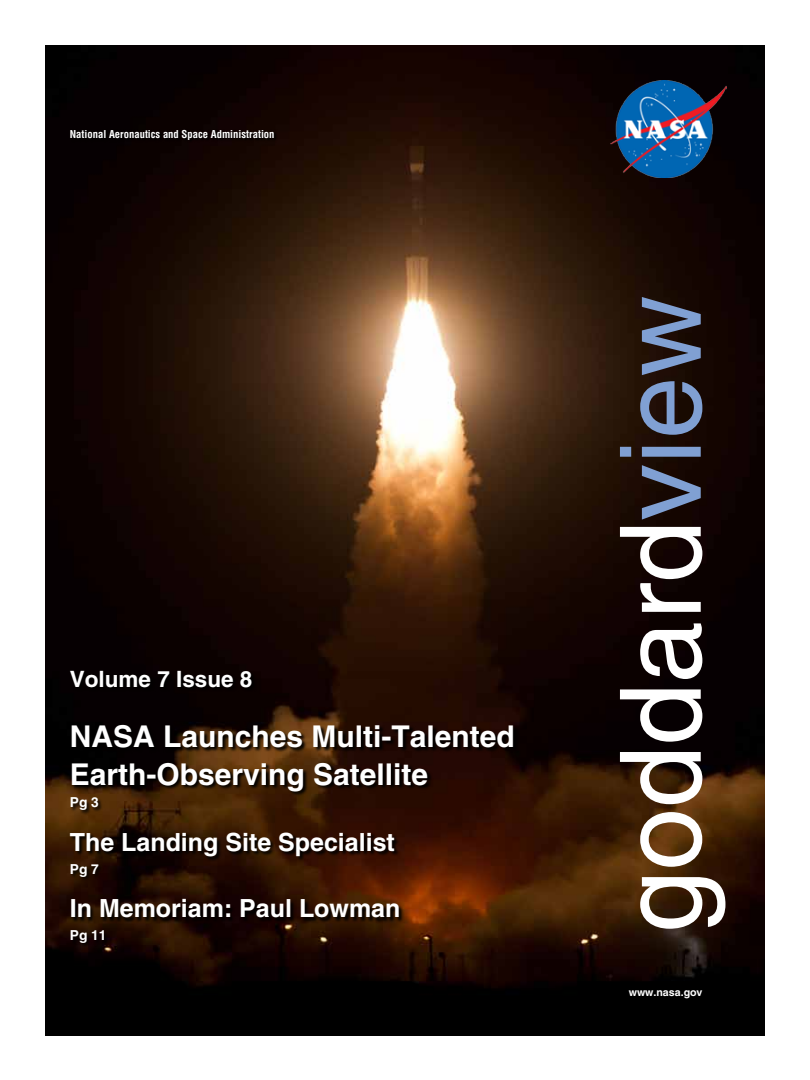
<style>
.page{position:relative;width:810px;height:1080px;background:#fff}
.page>*{position:absolute;margin:0;border:0;box-sizing:border-box;transform-origin:0 0}
.t1{font:112.5px "Helvetica";color:#fff}
.t2{font:700 30px/37.5px "Helvetica";color:#fff}
.t3{font:700 25px "Helvetica";color:#fff}
.t4{font:700 22.5px "Helvetica";color:#fff}
.t5{font:700 13.75px "Helvetica";color:#fff}
.t6{font:700 condensed 10.62px "Helvetica";color:#fff}
.t7{font:700 10.62px "Helvetica";color:#fff}
.s1{color:#80a0d3}
</style>
<div class="page">
<img style="left:45px;top:45px;width:720px;height:990px">
<div style="left:71px;top:130px;width:206px;height:13px;background:#070000"></div>
<svg style="left:70px;top:671px;width:449px;height:277px;background:#2a1002"></svg>
<img style="left:610px;top:81px;width:117px;height:96px">
<div style="left:629px;top:991px;width:77px;height:11px;background:#000"></div>
<p class="t6" style="left:70px;top:127px;width:206px">National Aeronautics and Space Administration</p>
<p class="t4" style="left:70px;top:666px;width:184px">Volume 7 Issue 8</p>
<p class="t2" style="left:70px;top:718px;width:447px">NASA Launches Multi-Talented<br>Earth-Observing Satellite</p>
<p class="t5" style="left:70px;top:794px;width:31px">Pg 3</p>
<p class="t3" style="left:70px;top:827px;width:327px">The Landing Site Specialist</p>
<p class="t5" style="left:70px;top:860px;width:31px">Pg 7</p>
<p class="t3" style="left:70px;top:893px;width:332px">In Memoriam: Paul Lowman</p>
<p class="t5" style="left:70px;top:927px;width:38px">Pg 11</p>
<h1 class="t1" style="left:596px;top:933px;width:639px;rotate:-90deg">goddard<span class="s1">view</span></h1>
<p class="t7" style="left:629px;top:986px;width:75px">www.nasa.gov</p>
</div>
